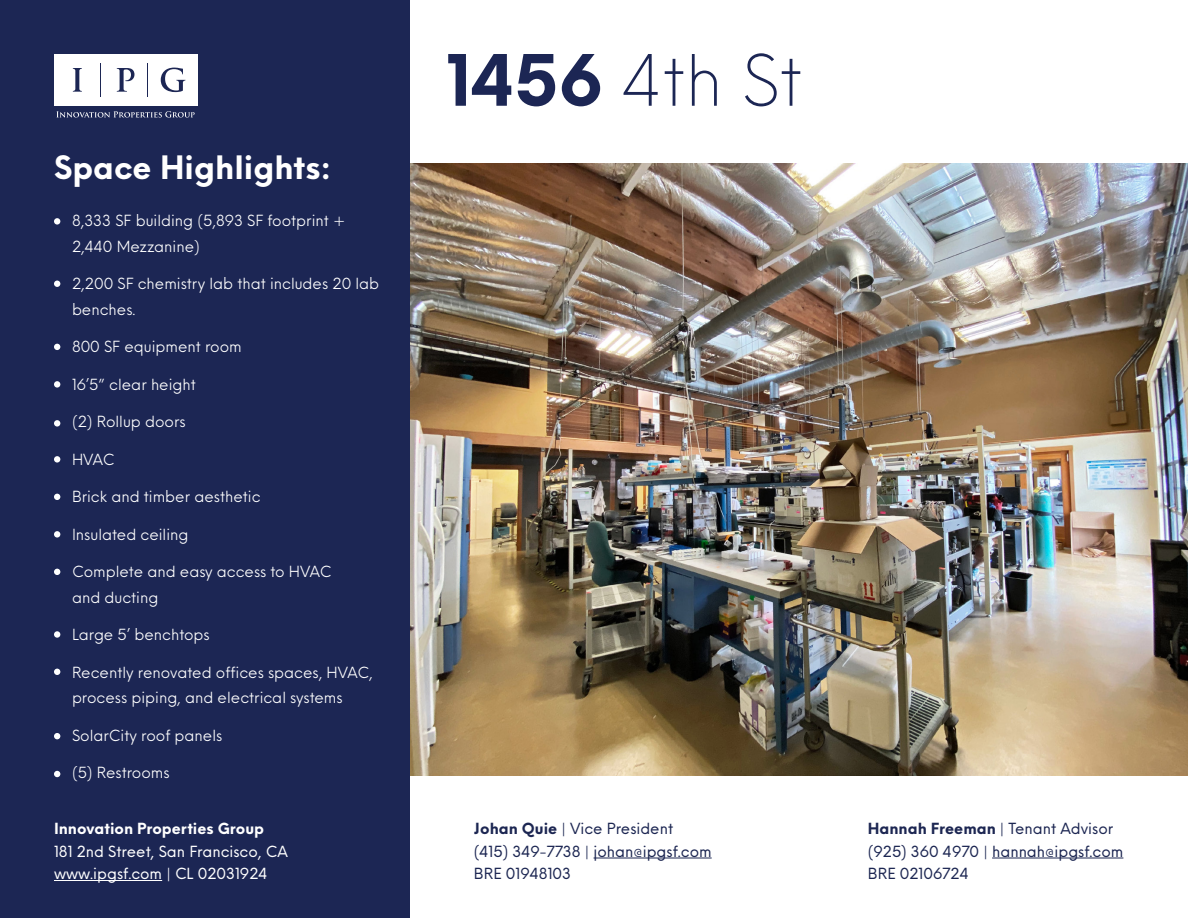
<style>
.page{position:relative;width:1188px;height:918px;background:#fff}
.page>*{position:absolute;margin:0;border:0;box-sizing:border-box;transform-origin:0 0}
.t1{font:300 69px "Neue Einstellung";color:#1c2654}
.t2{font:700 31.5px "Neue Einstellung";color:#fff}
.t3{font:15px/25.5px "Neue Einstellung";color:#fff}
.t4{font:15px "Neue Einstellung";color:#1c2652}
.t5{font:15px "Neue Einstellung";color:#fff}
.t6{font:700 15px "Neue Einstellung";color:#fff}
.s1{font-weight:700}
</style>
<div class="page">
<img style="left:409px;top:163px;width:779px;height:613px">
<div style="left:0;top:0;width:409px;height:918px;background:#1c2654"></div>
<div style="left:54px;top:218px;width:6px;height:7px;background:#fff;border-radius:50%"></div>
<div style="left:54px;top:420px;width:6px;height:7px;background:#fff;border-radius:50%"></div>
<svg style="left:54px;top:569px;width:6px;height:6px"></svg>
<svg style="left:54px;top:281px;width:6px;height:6px"></svg>
<svg style="left:54px;top:494px;width:6px;height:6px"></svg>
<div style="left:54px;top:381px;width:6px;height:7px;background:#fff;border-radius:50%"></div>
<svg style="left:54px;top:344px;width:6px;height:6px"></svg>
<div style="left:54px;top:531px;width:6px;height:7px;background:#fff;border-radius:50%"></div>
<div style="left:54px;top:456px;width:6px;height:7px;background:#fff;border-radius:50%"></div>
<div style="left:54px;top:631px;width:6px;height:7px;background:#fff;border-radius:50%"></div>
<svg style="left:54px;top:669px;width:6px;height:6px"></svg>
<svg style="left:54px;top:733px;width:6px;height:6px"></svg>
<svg style="left:54px;top:771px;width:6px;height:6px"></svg>
<div style="left:54px;top:54px;width:143px;height:52px;background:#fff"></div>
<svg style="left:56px;top:111px;width:139px;height:7px"></svg>
<hr style="left:100px;top:63px;width:1px;height:34px;background:#1c2654">
<hr style="left:147px;top:63px;width:1px;height:34px;background:#1c2654">
<svg style="left:73px;top:68px;width:9px;height:24px"></svg>
<svg style="left:161px;top:68px;width:25px;height:24px"></svg>
<svg style="left:117px;top:68px;width:17px;height:24px"></svg>
<hr style="left:54px;top:880px;width:108px;height:1px;background:#fff">
<hr style="left:594px;top:858px;width:118px;height:1px;background:#1c2652">
<hr style="left:992px;top:858px;width:131px;height:1px;background:#1c2652">
<p class="t2" style="left:54px;top:139px;width:279px">Space Highlights:</p>
<p class="t3" style="left:72px;top:206px;width:275px">8,333 SF building (5,893 SF footprint +<br>2,440 Mezzanine)</p>
<p class="t3" style="left:72px;top:269px;width:309px">2,200 SF chemistry lab that includes 20 lab benches.</p>
<p class="t3" style="left:72px;top:332px;width:171px">800 SF equipment room</p>
<p class="t3" style="left:72px;top:370px;width:125px">16’5” clear height</p>
<p class="t3" style="left:72px;top:407px;width:115px">(2) Rollup doors</p>
<p class="t3" style="left:72px;top:445px;width:44px">HVAC</p>
<p class="t3" style="left:72px;top:482px;width:190px">Brick and timber aesthetic</p>
<p class="t3" style="left:72px;top:520px;width:118px">Insulated ceiling</p>
<p class="t3" style="left:72px;top:557px;width:261px">Complete and easy access to HVAC</p>
<p class="t3" style="left:72px;top:583px;width:88px">and ducting</p>
<p class="t3" style="left:72px;top:620px;width:139px">Large 5’ benchtops</p>
<p class="t3" style="left:72px;top:658px;width:302px">Recently renovated offices spaces, HVAC, process piping, and electrical systems</p>
<p class="t3" style="left:72px;top:721px;width:152px">SolarCity roof panels</p>
<p class="t3" style="left:72px;top:758px;width:99px">(5) Restrooms</p>
<p class="t6" style="left:54px;top:815px;width:212px">Innovation Properties Group</p>
<p class="t5" style="left:54px;top:838px;width:236px">181 2nd Street, San Francisco, CA</p>
<p class="t5" style="left:54px;top:860px;width:215px">www.ipgsf.com | CL 02031924</p>
<p class="t1" style="left:446px;top:19px;width:358px"><span class="s1">1456</span> 4th St</p>
<p class="t4" style="left:474px;top:815px;width:201px"><span class="s1">Johan Quie</span> | Vice President</p>
<p class="t4" style="left:474px;top:838px;width:239px">(415) 349-7738 | johan@ipgsf.com</p>
<p class="t4" style="left:474px;top:860px;width:99px">BRE 01948103</p>
<p class="t4" style="left:868px;top:815px;width:247px"><span class="s1">Hannah Freeman</span> | Tenant Advisor</p>
<p class="t4" style="left:868px;top:838px;width:257px">(925) 360 4970 | hannah@ipgsf.com</p>
<p class="t4" style="left:868px;top:860px;width:102px">BRE 02106724</p>
</div>
